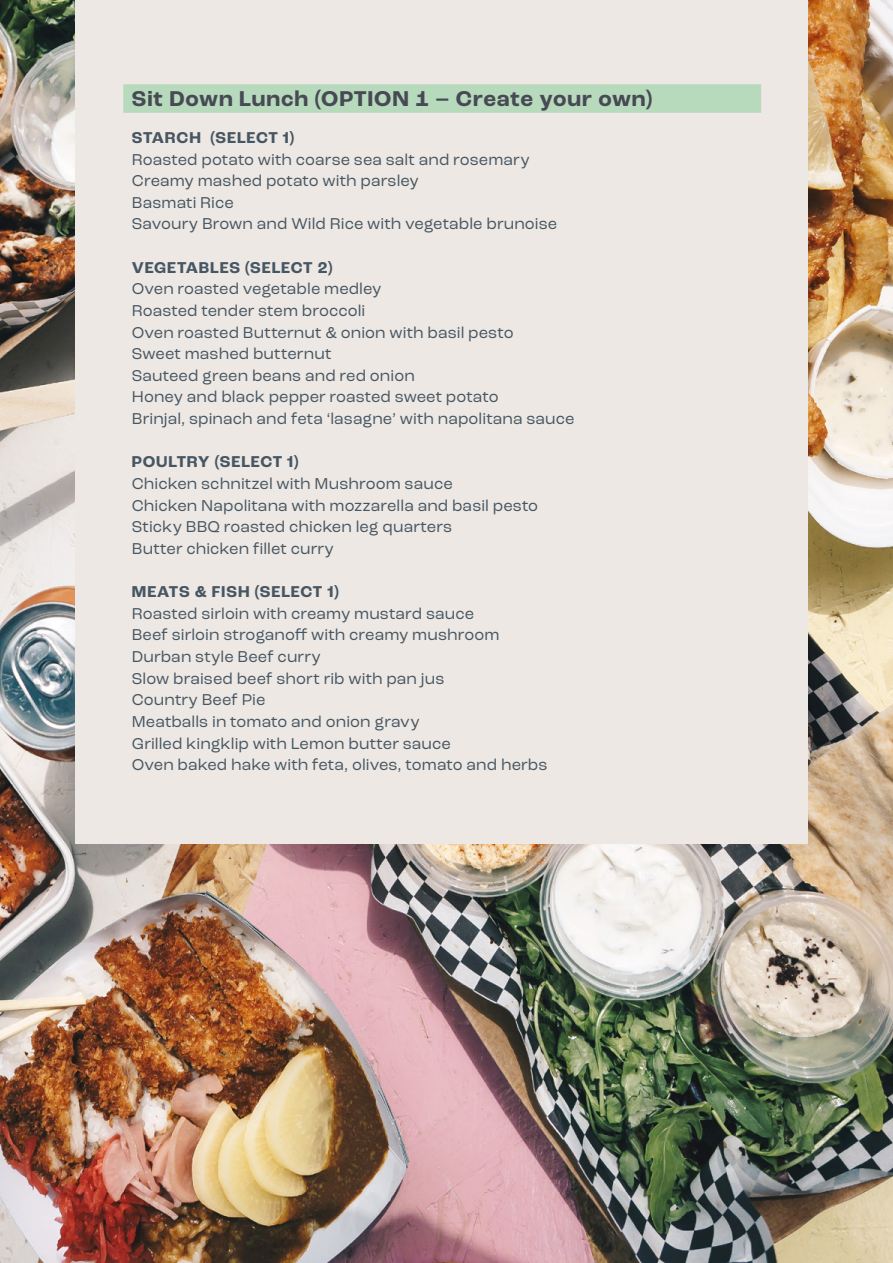
<style>
.page{position:relative;width:893px;height:1263px;background:#fff}
.page>*{position:absolute;margin:0;border:0;box-sizing:border-box;transform-origin:0 0}
.t1{font:700 22.5px "Roc Grotesk";letter-spacing:.035em;color:#474a54}
.t2{font:16.5px/21.6px "Roc Grotesk";letter-spacing:.005em;color:#465663}
.t3{font:700 16.5px "Roc Grotesk";letter-spacing:.045em;color:#465663}
</style>
<div class="page">
<img style="left:0;top:0;width:893px;height:1263px">
<div style="left:75px;top:0;width:733px;height:843px;background:#ede8e3"></div>
<div style="left:123px;top:84px;width:638px;height:29px;background:#b7dabc"></div>
<h1 class="t1" style="left:132px;top:85px;width:522px">Sit Down Lunch (OPTION 1 – Create your own)</h1>
<p class="t3" style="left:132px;top:127px;width:164px">STARCH (SELECT 1)</p>
<p class="t2" style="left:132px;top:148px;width:427px">Roasted potato with coarse sea salt and rosemary Creamy mashed potato with parsley<br>Basmati Rice<br>Savoury Brown and Wild Rice with vegetable brunoise</p>
<p class="t3" style="left:132px;top:257px;width:202px">VEGETABLES (SELECT 2)</p>
<p class="t2" style="left:132px;top:278px;width:444px">Oven roasted vegetable medley<br>Roasted tender stem broccoli<br>Oven roasted Butternut &amp; onion with basil pesto<br>Sweet mashed butternut<br>Sauteed green beans and red onion<br>Honey and black pepper roasted sweet potato<br>Brinjal, spinach and feta ‘lasagne’ with napolitana sauce</p>
<p class="t3" style="left:132px;top:452px;width:168px">POULTRY (SELECT 1)</p>
<p class="t2" style="left:132px;top:473px;width:408px">Chicken schnitzel with Mushroom sauce<br>Chicken Napolitana with mozzarella and basil pesto Sticky BBQ roasted chicken leg quarters<br>Butter chicken fillet curry</p>
<p class="t3" style="left:132px;top:581px;width:208px">MEATS &amp; FISH (SELECT 1)</p>
<p class="t2" style="left:132px;top:602px;width:417px">Roasted sirloin with creamy mustard sauce<br>Beef sirloin stroganoff with creamy mushroom Durban style Beef curry<br>Slow braised beef short rib with pan jus<br>Country Beef Pie<br>Meatballs in tomato and onion gravy<br>Grilled kingklip with Lemon butter sauce<br>Oven baked hake with feta, olives, tomato and herbs</p>
</div>
